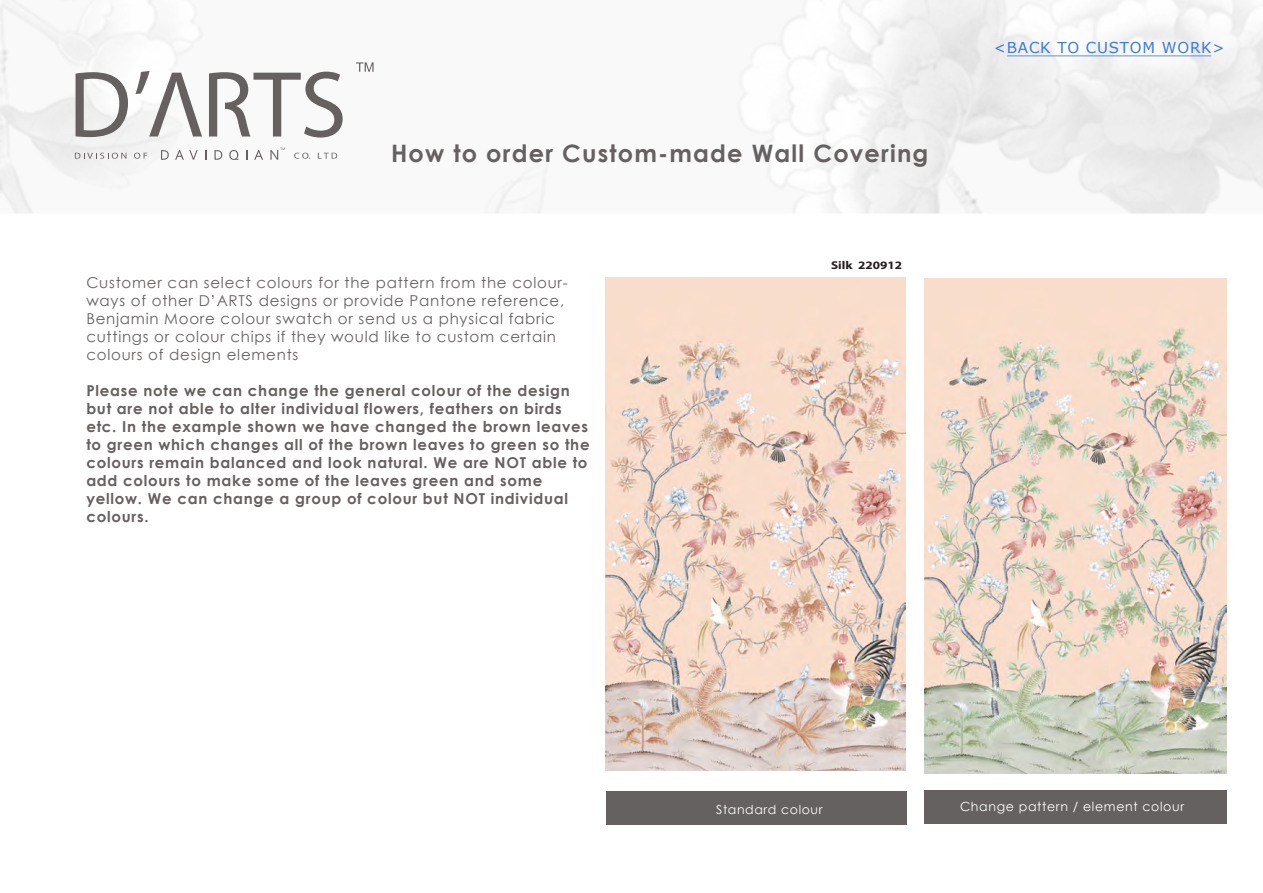
<style>
.page{position:relative;width:1263px;height:893px;background:#fff}
.page>*{position:absolute;margin:0;border:0;box-sizing:border-box;transform-origin:0 0}
.t1{font:700 24px "Century Gothic";letter-spacing:.05em;color:#656160}
.t2{font:700 15px/18px "Century Gothic";letter-spacing:.05em;color:#656160}
.t3{font:15px/18px "Century Gothic";letter-spacing:.05em;color:#656160}
.t4{font:15px "Verdana";letter-spacing:.05em;color:#3c7adc}
.t5{font:12.6px "Century Gothic";letter-spacing:.05em;color:#fff}
.t6{font:12.45px "Century Gothic";letter-spacing:.05em;color:#fff}
.t7{font:700 11.4px "Myriad Pro";color:#231f20;scale:1.16 1}
</style>
<div class="page">
<div style="left:924px;top:791px;width:303px;height:33px;background:#656160"></div>
<img style="left:925px;top:278px;width:302px;height:495px">
<div style="left:606px;top:791px;width:300px;height:34px;background:#656160"></div>
<img style="left:605px;top:278px;width:300px;height:493px">
<img style="left:1px;top:0;width:1261px;height:214px">
<svg style="left:75px;top:153px;width:51px;height:6px"></svg>
<svg style="left:134px;top:153px;width:13px;height:6px"></svg>
<svg style="left:294px;top:153px;width:16px;height:6px"></svg>
<svg style="left:318px;top:153px;width:19px;height:6px"></svg>
<svg style="left:76px;top:72px;width:52px;height:65px"></svg>
<svg style="left:135px;top:71px;width:67px;height:66px"></svg>
<svg style="left:209px;top:72px;width:134px;height:66px"></svg>
<svg style="left:356px;top:62px;width:18px;height:10px"></svg>
<svg style="left:161px;top:150px;width:8px;height:10px"></svg>
<svg style="left:175px;top:150px;width:23px;height:10px"></svg>
<svg style="left:214px;top:150px;width:8px;height:10px"></svg>
<svg style="left:229px;top:150px;width:9px;height:10px"></svg>
<svg style="left:246px;top:150px;width:2px;height:10px"></svg>
<svg style="left:254px;top:150px;width:9px;height:10px"></svg>
<svg style="left:270px;top:148px;width:15px;height:12px"></svg>
<hr style="left:1007px;top:55px;width:204px;height:1px;background:#3c7adc">
<h1 class="t1" style="left:391px;top:135px;width:539px">How to order Custom-made Wall Covering</h1>
<p class="t3" style="left:86px;top:273px;width:483px">Customer can select colours for the pattern from the colour&shy;ways of other D’ARTS designs or provide Pantone reference, Benjamin Moore colour swatch or send us a physical fabric cuttings or colour chips if they would like to custom certain colours of design elements</p>
<p class="t2" style="left:86px;top:381px;width:505px">Please note we can change the general colour of the design but are not able to alter individual flowers, feathers on birds etc. In the example shown we have changed the brown leaves to green which changes all of the brown leaves to green so the colours remain balanced and look natural. We are NOT able to add colours to make some of the leaves green and some yellow. We can change a group of colour but NOT individual colours.</p>
<p class="t7" style="left:831px;top:258px;width:63px">Silk 220912</p>
<p class="t4" style="left:994px;top:38px;width:232px">&lt;BACK TO CUSTOM WORK&gt;</p>
<p class="t6" style="left:716px;top:801px;width:108px">Standard colour</p>
<p class="t5" style="left:960px;top:798px;width:226px">Change pattern / element colour</p>
</div>
